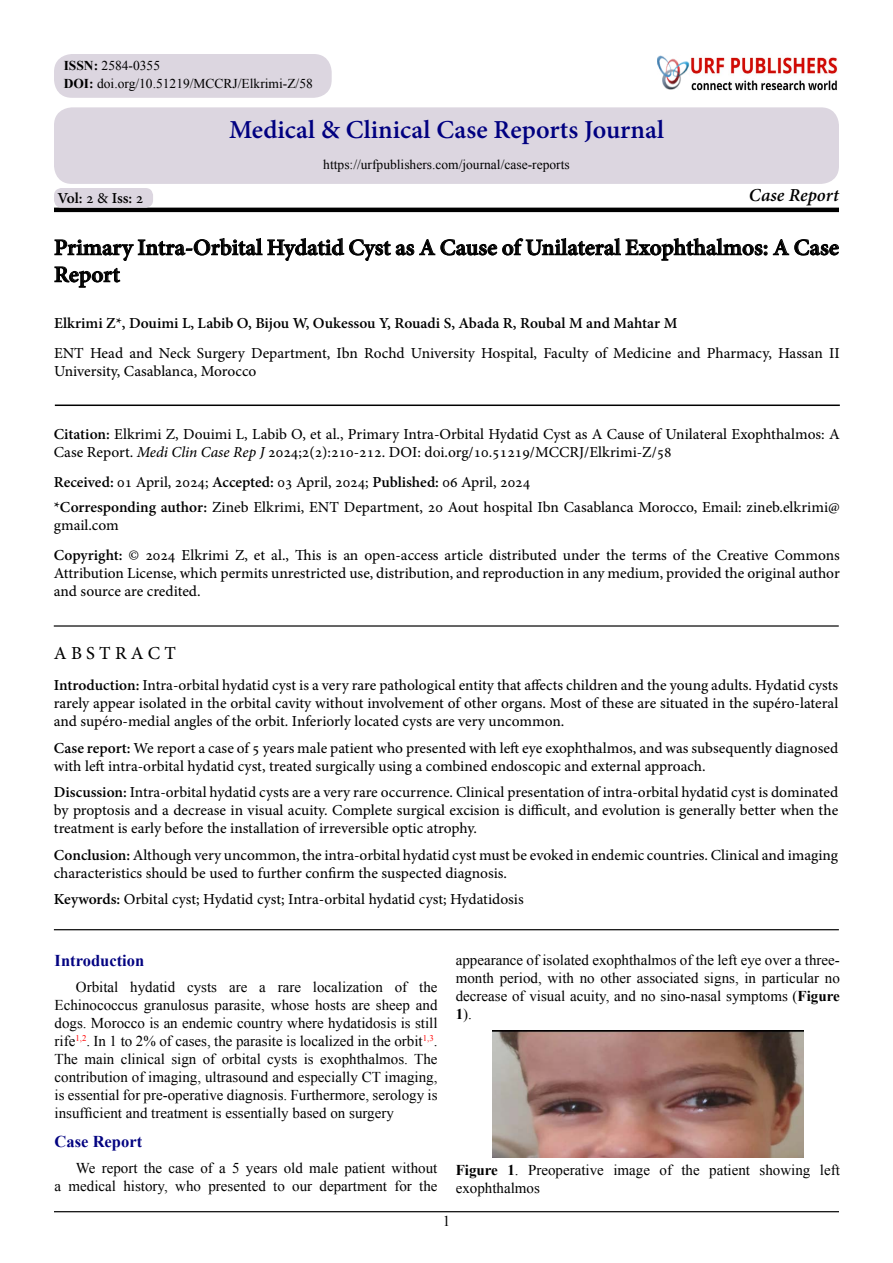
<style>
.page{position:relative;width:893px;height:1263px;background:#fff}
.page>*{position:absolute;margin:0;border:0;box-sizing:border-box;transform-origin:0 0}
.t1{font:700 25.5px "Adobe Hebrew";color:#000080}
.t2{font:700 22.5px/27px "Adobe Hebrew";color:#000}
.t3{font:italic 700 18px "Adobe Hebrew";letter-spacing:.005em;color:#000}
.t4{font:18px "Adobe Hebrew";letter-spacing:.235em;color:#000}
.t5{font:700 16.5px "Times New Roman";color:#030381}
.t6{font:15px/18px "Adobe Hebrew";color:#000}
.t7{font:15px/18px "Times New Roman";color:#000}
.t8{font:700 15px "Adobe Hebrew";color:#000}
.t9{font:700 15px "Times New Roman";color:#000}
.t10{font:13.5px/18.3px "Times New Roman";color:#000}
.t11{font:8.7px "Times New Roman";color:#f00}
.s1{font-weight:700}
.s2{font-weight:400}
.s3{font-style:italic}
.s4{font-size:15px;color:#000}
</style>
<div class="page">
<hr style="left:54px;top:208px;width:785px;height:4px;background:#000">
<svg style="left:773px;top:239px;width:66px;height:17px"></svg>
<svg style="left:54px;top:238px;width:713px;height:50px"></svg>
<hr style="left:55px;top:404px;width:785px;height:2px;background:#000">
<hr style="left:54px;top:625px;width:785px;height:2px;background:#000">
<hr style="left:54px;top:1211px;width:785px;height:1px;background:#000">
<div style="left:54px;top:188px;width:99px;height:20px;background:#dcd6e0;border-radius:8px"></div>
<div style="left:54px;top:107px;width:785px;height:77px;background:#dcd6e0;border-radius:18px"></div>
<img style="left:702px;top:57px;width:136px;height:33px">
<div style="left:645px;top:44px;width:57px;height:46px;background:#000;opacity:.5"></div>
<div style="left:647px;top:46px;width:50px;height:44px;background:#fff"></div>
<div style="left:656px;top:55px;width:43px;height:35px;background:#000;opacity:.75"></div>
<div style="left:54px;top:54px;width:278px;height:44px;background:#dcd6e0;border-radius:18px"></div>
<hr style="left:54px;top:929px;width:785px;height:1px;background:#000">
<img style="left:492px;top:1030px;width:311px;height:127px">
<p class="t10" style="left:64px;top:56px;width:251px"><span class="s1">ISSN:</span> 2584-0355<br><span class="s1">DOI:</span> doi.org/10.51219/MCCRJ/Elkrimi Z- /58</p>
<h1 class="t1" style="left:229px;top:114px;width:437px">Medical &amp; Clinical Case Reports Journal</h1>
<p class="t8" style="left:57px;top:189px;width:87px">Vol <span class="s2">2</span>: <span class="s2">&amp;</span> Iss <span class="s2">2</span>:</p>
<p class="t10" style="left:323px;top:155px;width:248px">https://urfpublishers.com/journal/case-reports</p>
<p class="t3" style="left:749px;top:184px;width:92px">Case Report</p>
<h2 class="t2" style="left:54px;top:234px;width:786px">Primary Intra-Orbital Hydatid Cyst as A Cause of Unilateral Exophthalmos A: Case<br>Report</h2>
<p class="t8" style="left:54px;top:314px;width:625px">Elkrimi Z ,* Douimi ,L Labib O, Bijou W, Oukessou ,Y Rouadi ,S Abada R, Roubal M and Mahtar M</p>
<p class="t6" style="left:54px;top:345px;width:787px">ENT Head and Neck Surgery Department, Ibn Rochd University Hospital, Faculty of Medicine and Pharmacy, Hassan II<br>University, Casablanca, Morocco</p>
<p class="t6" style="left:54px;top:425px;width:787px"><span class="s1">Citation:</span> Elkrimi Z, Douimi ,L Labib O, et al., Primary Intra-Orbital Hydatid Cyst as A Cause of Unilateral Exophthalmos A:<br>Case Report. <span class="s3">Medi Clin Case Rep J</span> 2024 )2(2; :210-212. DOI: doi.org/10.51219/MCCRJ/Elkrimi Z- /58</p>
<p class="t6" style="left:54px;top:470px;width:787px;line-height:24.3px"><span class="s1">Received:</span> 01 April, 2024; <span class="s1">Accepted:</span> 03 April, 2024; <span class="s1">Published:</span> 06 April, 2024<br><span class="s1">*Corresponding author:</span> Zineb Elkrimi, ENT Department, 20 Aout hospital Ibn Casablanca Morocco, Email: zineb.elkrimi@</p>
<p class="t6" style="left:54px;top:510px;width:787px;line-height:30.8px">gmail.com<br><span class="s1">Copyright:</span> © 2024 Elkrimi Z, et al., This is an open-access article distributed under the terms of the Creative Commons</p>
<p class="t6" style="left:54px;top:565px;width:787px">Attribution License, which permits unrestricted use, distribution, and reproduction in any medium, provided the original author and source are credited.</p>
<p class="t4" style="left:54px;top:642px;width:124px">AB TS RACT</p>
<p class="t6" style="left:54px;top:676px;width:786px;text-align:justify"><span class="s1">Introduction:</span> Intra-orbital hydatid cyst is a very rare pathological entity that affects children and the young adults. Hydatid cysts rarely appear isolated in the orbital cavity without involvement of other organs. Most of these are situated in the supéro-lateral and supéro-medial angles of the orbit. Inferiorly located cysts are very uncommon.</p>
<p class="t6" style="left:54px;top:739px;width:786px"><span class="s1">Case report:</span> We report a case of 5 years male patient who presented with left eye exophthalmos, and was subsequently diagnosed with left intra-orbital hydatid cyst, treated surgically using a combined endoscopic and external approach.</p>
<p class="t6" style="left:54px;top:783px;width:786px;text-align:justify"><span class="s1">Discussion:</span> Intra-orbital hydatid cysts are a very rare occurrence. Clinical presentation of intra-orbital hydatid cyst is dominated by proptosis and a decrease in visual acuity. Complete surgical excision is difficult, and evolution is generally better when the treatment is early before the installation of irreversible optic atrophy.</p>
<p class="t6" style="left:54px;top:846px;width:786px"><span class="s1">Conclusion:</span> Although very uncommon, the intra-orbital hydatid cyst must be evoked in endemic countries. Clinical and imaging characteristics should be used to further confirm the suspected diagnosis.</p>
<p class="t6" style="left:54px;top:890px;width:471px"><span class="s1">Keywords:</span> Orbital cyst; Hydatid cyst; Intra-orbital hydatid cyst; Hydatidosis</p>
<p class="t5" style="left:55px;top:949px;width:91px">Introduction</p>
<p class="t7" style="left:55px;top:978px;width:384px;text-indent:21px">Orbital<br>Echinococcus granulosus parasite, whose hosts are sheep and dogs. Morocco is an endemic country where hydatidosis is still</p>
<p class="t11" style="left:423px;top:1032px;width:16px">1,3<span class="s4">.</span></p>
<p class="t7" style="left:130px;top:978px;width:46px">hydatid</p>
<p class="t7" style="left:313px;top:978px;width:71px">localization</p>
<p class="t7" style="left:419px;top:978px;width:20px">the</p>
<p class="t7" style="left:395px;top:978px;width:14px">of</p>
<p class="t7" style="left:187px;top:978px;width:31px">cysts</p>
<p class="t7" style="left:229px;top:978px;width:20px">are</p>
<p class="t7" style="left:278px;top:978px;width:25px">rare</p>
<p class="t7" style="left:259px;top:978px;width:8px">a</p>
<p class="t11" style="left:75px;top:1032px;width:16px">1,2<span class="s4">.</span></p>
<p class="t7" style="left:55px;top:1032px;width:384px">rife<br>The main clinical sign of orbital cysts is exophthalmos. The contribution of imaging, ultrasound and especially CT imaging, is essential for pre-operative diagnosis. Furthermore, serology is insufficient and treatment is essentially based on surgery</p>
<p class="t5" style="left:55px;top:1130px;width:89px">Case Report</p>
<p class="t7" style="left:76px;top:1159px;width:363px;text-align:right">We report the case of 5a years old male patient without the</p>
<p class="t7" style="left:94px;top:1032px;width:331px">In to1 2% of cases, the parasite is localized in the orbit</p>
<p class="t7" style="left:69px;top:1177px;width:49px">medical</p>
<p class="t7" style="left:123px;top:1177px;width:46px">history,</p>
<p class="t7" style="left:175px;top:1177px;width:27px">who</p>
<p class="t7" style="left:208px;top:1177px;width:59px">presented</p>
<p class="t7" style="left:320px;top:1177px;width:69px">department</p>
<p class="t7" style="left:394px;top:1177px;width:19px">for</p>
<p class="t7" style="left:273px;top:1177px;width:13px">to</p>
<p class="t7" style="left:55px;top:1177px;width:8px">a</p>
<p class="t7" style="left:292px;top:1177px;width:21px">our</p>
<p class="t7" style="left:456px;top:951px;width:386px">appearance of isolated exophthalmos of the left eye over a three-</p>
<p class="t7" style="left:456px;top:987px;width:386px">decrease of visual acuity, and no sino-nasal symptoms (<span class="s1">Figure<br></span>.(<span class="s1">1</span></p>
<p class="t7" style="left:456px;top:969px;width:386px">month period, with no other associated signs, in particular no</p>
<p class="t7" style="left:528px;top:1161px;width:77px">Preoperative</p>
<p class="t9" style="left:456px;top:1160px;width:44px">Figure</p>
<p class="t7" style="left:456px;top:1179px;width:86px">exophthalmos</p>
<p class="t9" style="left:507px;top:1160px;width:13px">1<span class="s2">.</span></p>
<p class="t7" style="left:613px;top:1161px;width:38px">image</p>
<p class="t7" style="left:659px;top:1161px;width:14px">of</p>
<p class="t7" style="left:681px;top:1161px;width:20px">the</p>
<p class="t7" style="left:709px;top:1161px;width:42px">patient</p>
<p class="t7" style="left:759px;top:1161px;width:52px">showing</p>
<p class="t7" style="left:820px;top:1161px;width:21px">left</p>
<p class="t7" style="left:443px;top:1212px;width:9px">1</p>
</div>
